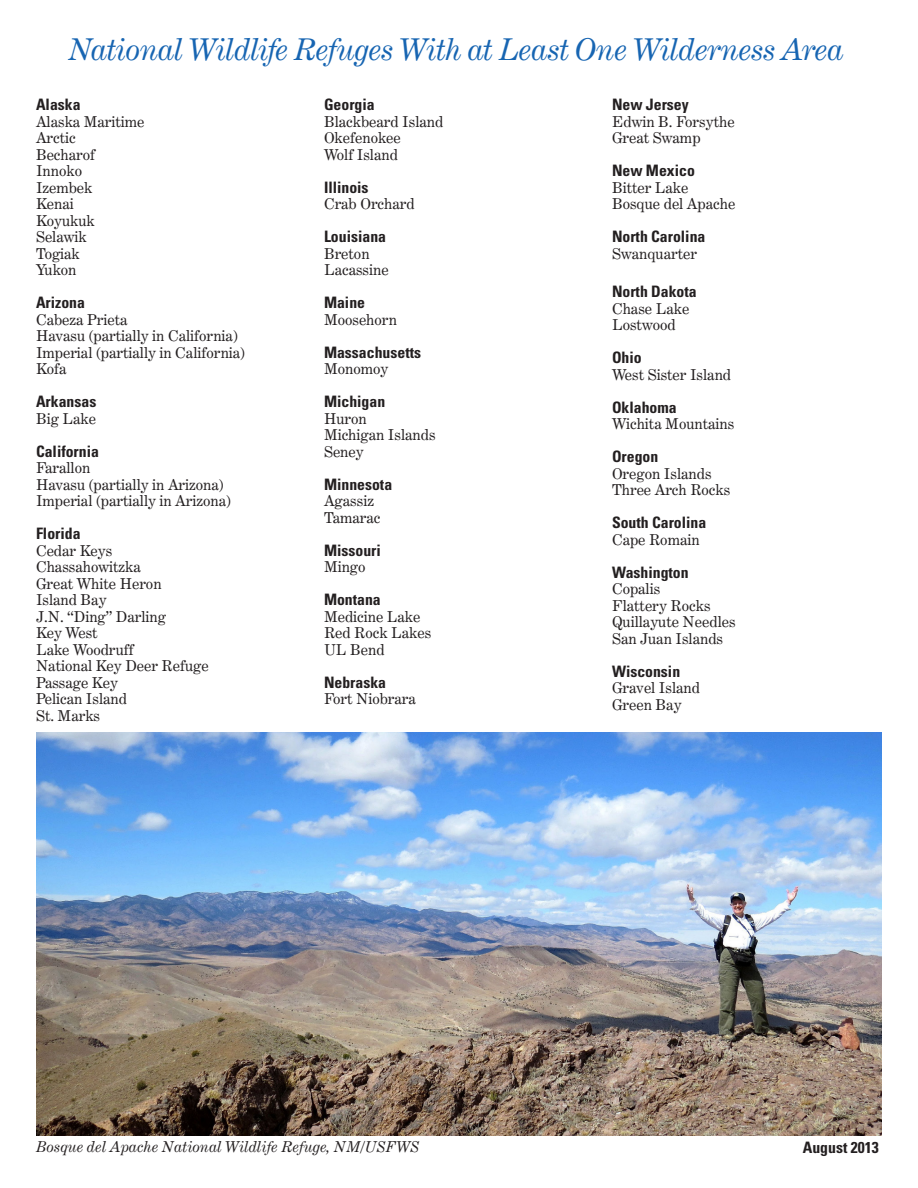
<style>
.page{position:relative;width:918px;height:1188px;background:#fff}
.page>*{position:absolute;margin:0;border:0;box-sizing:border-box;transform-origin:0 0}
.Section_Subheading{font:italic 30px "Century Expanded BT";letter-spacing:-.02em;color:#1765b2}
.Text_Heading{font:700 condensed 15.75px "Univers";color:#231f20}
.Text{font:700 condensed 15.75px "Univers";color:#231f20}
.Text-2{font:15px/16.5px "Century Expanded BT";color:#231f20}
.t1{font:italic 15px "Century Expanded BT";color:#231f20}
.Text_Heading-2{font:15px "Century Expanded BT";color:#231f20}
</style>
<div class="page">
<img style="left:36px;top:732px;width:846px;height:404px">
<p class="Section_Subheading" style="left:68px;top:31px;width:777px">National Wildlife Refuges With at Least One Wilderness Area</p>
<p class="Text" style="left:36px;top:95px;width:46px">Alaska</p>
<p class="Text-2" style="left:36px;top:113px;width:110px">Alaska Maritime</p>
<p class="Text-2" style="left:36px;top:130px;width:61px">Arctic<br>Becharof<br>Innoko<br>Izembek<br>Kenai<br>Koyukuk<br>Selawik<br>Togiak<br>Yukon</p>
<p class="Text_Heading" style="left:36px;top:293px;width:50px">Arizona</p>
<p class="Text-2" style="left:36px;top:311px;width:211px">Cabeza Prieta<br>Havasu (partially in California)<br>Imperial (partially in California)<br>Kofa</p>
<p class="Text_Heading" style="left:36px;top:392px;width:62px">Arkansas</p>
<p class="Text-2" style="left:36px;top:410px;width:61px">Big Lake</p>
<p class="Text_Heading" style="left:36px;top:442px;width:65px">California</p>
<p class="Text-2" style="left:36px;top:460px;width:197px">Farallon<br>Havasu (partially in Arizona)<br>Imperial (partially in Arizona)</p>
<p class="Text_Heading" style="left:36px;top:524px;width:46px">Florida</p>
<p class="Text-2" style="left:36px;top:542px;width:174px">Cedar Keys<br>Chassahowitzka<br>Great White Heron<br>Island Bay<br>J.N. “Ding’’ Darling<br>Key West<br>Lake Woodruff<br>National Key Deer Refuge<br>Passage Key<br>Pelican Island<br>St. Marks</p>
<p class="Text_Heading" style="left:324px;top:95px;width:52px">Georgia</p>
<p class="Text-2" style="left:324px;top:113px;width:121px">Blackbeard Island<br>Okefenokee<br>Wolf Island</p>
<p class="Text_Heading" style="left:324px;top:178px;width:46px">Illinois</p>
<p class="Text-2" style="left:324px;top:196px;width:92px">Crab Orchard</p>
<p class="Text_Heading" style="left:324px;top:227px;width:64px">Louisiana</p>
<p class="Text-2" style="left:324px;top:245px;width:66px">Breton<br>Lacassine</p>
<p class="Text_Heading" style="left:324px;top:293px;width:43px">Maine</p>
<p class="Text_Heading-2" style="left:324px;top:310px;width:75px">Moosehorn</p>
<p class="Text_Heading" style="left:324px;top:343px;width:99px">Massachusetts</p>
<p class="Text-2" style="left:324px;top:361px;width:66px">Monomoy</p>
<p class="Text_Heading" style="left:324px;top:392px;width:63px">Michigan</p>
<p class="Text-2" style="left:324px;top:410px;width:113px">Huron<br>Michigan Islands<br>Seney</p>
<p class="Text_Heading" style="left:324px;top:475px;width:70px">Minnesota</p>
<p class="Text-2" style="left:324px;top:493px;width:58px">Agassiz<br>Tamarac</p>
<p class="Text_Heading" style="left:324px;top:541px;width:58px">Missouri</p>
<p class="Text-2" style="left:324px;top:559px;width:43px">Mingo</p>
<p class="Text_Heading" style="left:324px;top:590px;width:58px">Montana</p>
<p class="Text-2" style="left:324px;top:608px;width:109px">Medicine Lake<br>Red Rock Lakes<br>UL Bend</p>
<p class="Text_Heading" style="left:324px;top:673px;width:64px">Nebraska</p>
<p class="Text-2" style="left:324px;top:691px;width:93px">Fort Niobrara</p>
<p class="Text_Heading" style="left:612px;top:95px;width:78px">New Jersey</p>
<p class="Text-2" style="left:612px;top:113px;width:124px">Edwin B. Forsythe<br>Great Swamp</p>
<p class="Text_Heading" style="left:612px;top:161px;width:84px">New Mexico</p>
<p class="Text-2" style="left:612px;top:179px;width:125px">Bitter Lake<br>Bosque del Apache</p>
<p class="Text_Heading" style="left:612px;top:227px;width:95px">North Carolina</p>
<p class="Text_Heading-2" style="left:612px;top:244px;width:86px">Swanquarter</p>
<p class="Text_Heading" style="left:612px;top:282px;width:86px">North Dakota</p>
<p class="Text-2" style="left:612px;top:300px;width:79px">Chase Lake<br>Lostwood</p>
<p class="Text_Heading" style="left:612px;top:348px;width:31px">Ohio</p>
<p class="Text-2" style="left:612px;top:366px;width:121px">West Sister Island</p>
<p class="Text_Heading" style="left:612px;top:397px;width:66px">Oklahoma</p>
<p class="Text-2" style="left:612px;top:415px;width:124px">Wichita Mountains</p>
<p class="Text_Heading" style="left:612px;top:447px;width:48px">Oregon</p>
<p class="Text-2" style="left:612px;top:465px;width:120px">Oregon Islands<br>Three Arch Rocks</p>
<p class="Text_Heading" style="left:612px;top:513px;width:96px">South Carolina</p>
<p class="Text-2" style="left:612px;top:531px;width:89px">Cape Romain</p>
<p class="Text_Heading" style="left:612px;top:562px;width:78px">Washington</p>
<p class="Text-2" style="left:612px;top:580px;width:125px">Copalis<br>Flattery Rocks<br>Quillayute Needles</p>
<p class="Text-2" style="left:612px;top:630px;width:113px">San Juan Islands</p>
<p class="Text" style="left:612px;top:661px;width:70px">Wisconsin</p>
<p class="Text-2" style="left:612px;top:679px;width:90px">Gravel Island<br>Green Bay</p>
<p class="t1" style="left:36px;top:1138px;width:385px">Bosque del Apache National Wildlife Refuge, NM/USFWS</p>
<p class="Text_Heading" style="left:803px;top:1138px;width:77px">August 2013</p>
</div>
